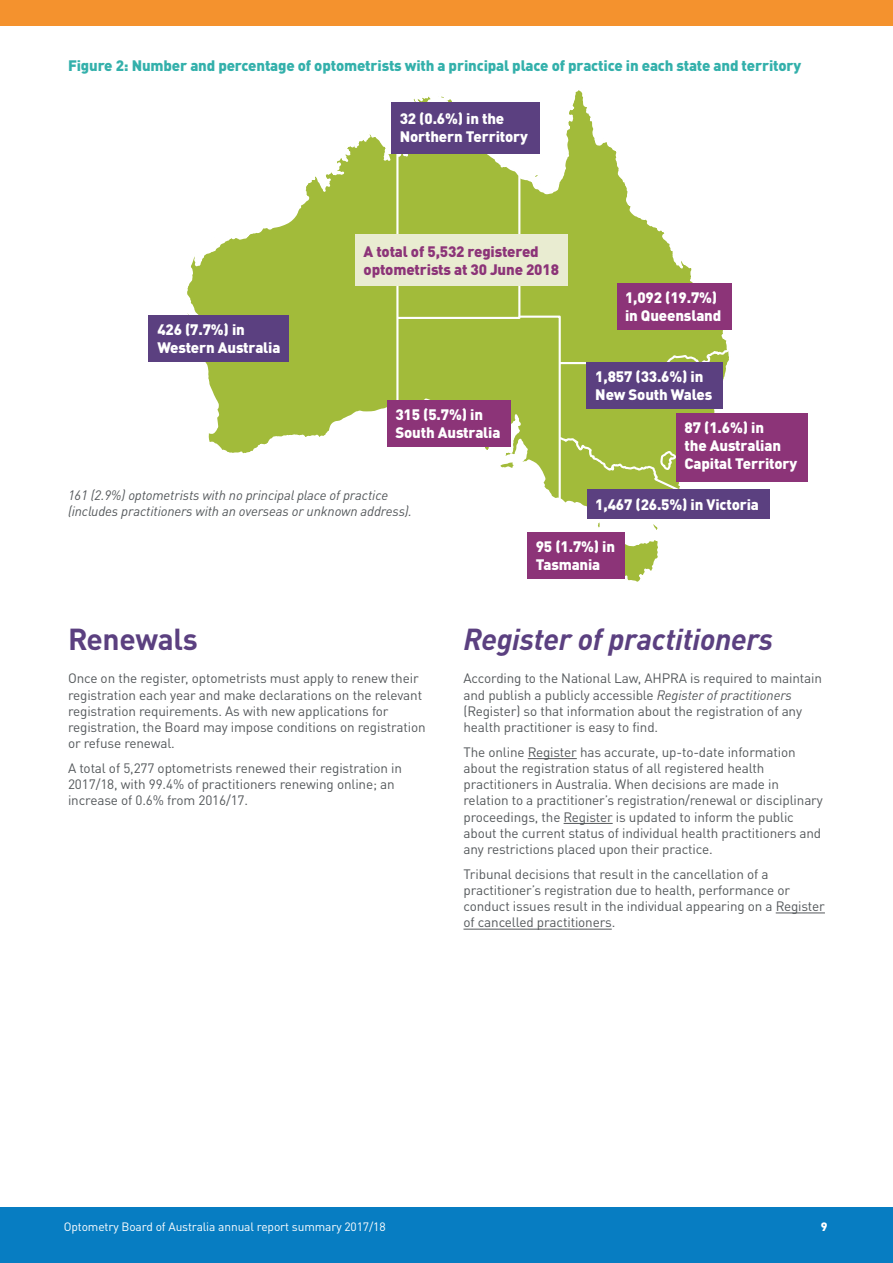
<style>
.page{position:relative;width:893px;height:1263px;background:#fff}
.page>*{position:absolute;margin:0;border:0;box-sizing:border-box;transform-origin:0 0}
.t1{font:italic 700 30px "DINOT";letter-spacing:-.01em;color:#5b4080}
.t2{font:700 30px "DINOT";letter-spacing:-.01em;color:#5b4080}
.t3{font:900 15px/18px "DINOT";letter-spacing:-.01em;color:#fff}
.t4{font:900 15px "DINOT";letter-spacing:-.01em;color:#33b0ab}
.t5{font:900 15px/18px "DINOT";letter-spacing:-.01em;color:#8c3478}
.t6{font:13.5px/16.2px "DINOT";letter-spacing:-.01em;color:#54585b}
.t7{font:italic 13.5px/16.2px "DINOT";letter-spacing:-.01em;color:#54585b}
.t8{font:12px "DINOT";letter-spacing:-.01em;color:#fff}
.t9{font:900 12px "DINOT";color:#fff}
.s1{font-style:italic}
</style>
<div class="page">
<div style="left:0;top:0;width:893px;height:26px;background:#f4922e"></div>
<div style="left:0;top:1208px;width:893px;height:55px;background:#077dc2"></div>
<svg style="left:187px;top:134px;width:206px;height:320px"></svg>
<svg style="left:393px;top:90px;width:340px;height:492px"></svg>
<div style="left:676px;top:413px;width:132px;height:68px;background:#8c3478"></div>
<div style="left:617px;top:283px;width:114px;height:47px;background:#8c3478"></div>
<div style="left:149px;top:315px;width:140px;height:47px;background:#5b4080"></div>
<div style="left:587px;top:489px;width:183px;height:30px;background:#5b4080"></div>
<div style="left:387px;top:400px;width:123px;height:47px;background:#8c3478"></div>
<div style="left:391px;top:102px;width:149px;height:51px;background:#5b4080"></div>
<div style="left:355px;top:235px;width:213px;height:51px;background:#e9ecd1"></div>
<div style="left:587px;top:362px;width:136px;height:47px;background:#5b4080"></div>
<div style="left:527px;top:532px;width:98px;height:46px;background:#8c3478"></div>
<hr style="left:528px;top:758px;width:49px;height:1px;background:#54585b">
<hr style="left:564px;top:823px;width:49px;height:1px;background:#54585b">
<hr style="left:776px;top:912px;width:49px;height:1px;background:#54585b">
<hr style="left:463px;top:929px;width:149px;height:1px;background:#54585b">
<p class="t4" style="left:68px;top:56px;width:735px">Figure 2: Number and percentage of optometrists with a principal place of practice in each state and territory</p>
<p class="t3" style="left:400px;top:110px;width:130px">32 (0.6%) in the<br>Northern Territory</p>
<p class="t3" style="left:157px;top:320px;width:125px">426 (7.7%) in<br>Western Australia</p>
<p class="t5" style="left:364px;top:242px;width:197px">A total of 5,532 registered optometrists at 30 June 2018</p>
<p class="t3" style="left:395px;top:405px;width:107px">315 (5.7%) in<br>South Australia</p>
<p class="t7" style="left:68px;top:487px;width:346px">161 (2.9%) optometrists with no principal place of practice (includes practitioners with an overseas or unknown address).</p>
<p class="t3" style="left:625px;top:288px;width:98px">1,092 (19.7%) in Queensland</p>
<p class="t3" style="left:595px;top:367px;width:119px">1,857 (33.6%) in<br>New South Wales</p>
<p class="t3" style="left:685px;top:418px;width:114px">87 (1.6%) in<br>the Australian<br>Capital Territory</p>
<p class="t3" style="left:595px;top:495px;width:165px">1,467 (26.5%) in Victoria</p>
<h1 class="t2" style="left:68px;top:620px;width:131px">Renewals</h1>
<p class="t6" style="left:68px;top:670px;width:359px">Once on the register, optometrists must apply to renew their registration each year and make declarations on the relevant registration requirements. As with new applications for registration, the Board may impose conditions on registration or refuse renewal.</p>
<p class="t6" style="left:68px;top:760px;width:335px">A total of 5,277 optometrists renewed their registration in<br>2017/18, with 99.4% of practitioners renewing online; an increase of 0.6% from 2016/17.</p>
<p class="t3" style="left:536px;top:537px;width:81px">95 (1.7%) in<br>Tasmania</p>
<h1 class="t1" style="left:463px;top:620px;width:311px">Register of practitioners</h1>
<p class="t6" style="left:463px;top:670px;width:360px">According to the National Law, AHPRA is required to maintain and publish a publicly accessible <span class="s1">Register of practitioners </span>(Register) so that information about the registration of any health practitioner is easy to find.</p>
<p class="t6" style="left:463px;top:743px;width:361px">The online Register has accurate, up-to-date information about the registration status of all registered health practitioners in Australia. When decisions are made in relation to a practitioner’s registration/renewal or disciplinary proceedings, the Register is updated to inform the public about the current status of individual health practitioners and any restrictions placed upon their practice.</p>
<p class="t6" style="left:463px;top:865px;width:363px">Tribunal decisions that result in the cancellation of a practitioner’s registration due to health, performance or conduct issues result in the individual appearing on a Register of cancelled practitioners.</p>
<p class="t8" style="left:64px;top:1219px;width:323px">Optometry Board of Australia annual report summary 2017/18</p>
<p class="t9" style="left:821px;top:1219px;width:8px">9</p>
</div>
